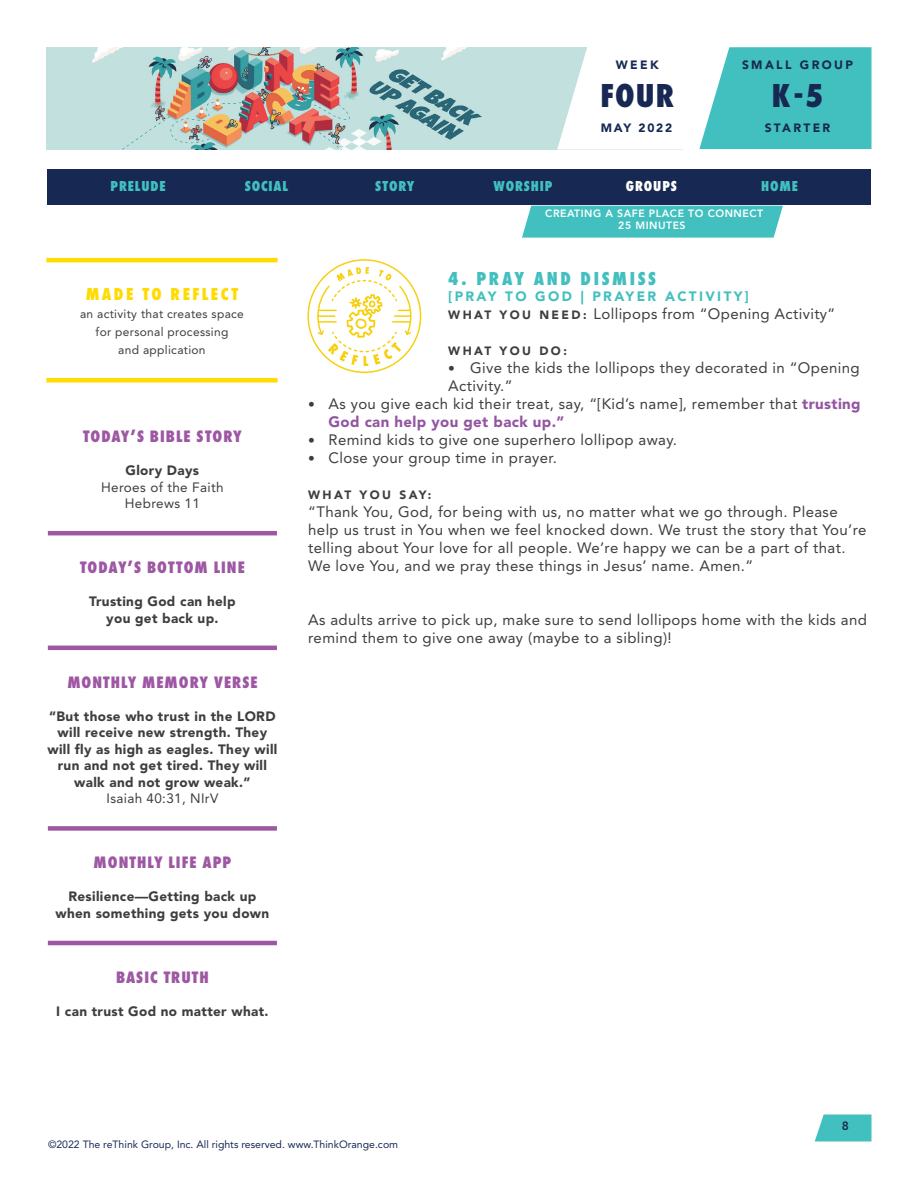
<style>
.page{position:relative;width:918px;height:1188px;background:#fff}
.page>*{position:absolute;margin:0;border:0;box-sizing:border-box;transform-origin:0 0}
.t1{font:800 34.5px "Futura PT Cond";color:#172953}
.Paragraph_Style_1{font:800 19.5px "Futura PT Cond";letter-spacing:.135em;color:#42c0bf}
.t2{font:800 18px "Futura PT Cond";letter-spacing:.135em;color:#ffdb01}
.t3{font:800 17.25px "Futura PT Cond";letter-spacing:.06em;color:#9d57a3}
.Paragraph_Style_1-2{font:15px/18px "Avenir LT Std";letter-spacing:.025em;color:#3e3e3f}
.t4{font:800 15px "Futura PT Cond";letter-spacing:.06em;color:#42c0bf}
.t5{font:800 15px "Futura PT Cond";letter-spacing:.06em;color:#fff}
.t6{font:900 13.5px/16.5px "Avenir LT Std";letter-spacing:.025em;color:#3e3e3f;text-align:center}
.t7{font:13.5px/16.5px "Avenir LT Std";letter-spacing:.025em;color:#3e3e3f;text-align:center}
.Paragraph_Style_1-3{font:900 13.5px "Avenir LT Std";letter-spacing:.175em;color:#42c0bf}
.t8{font:12px/18px "Avenir LT Std";letter-spacing:.025em;color:#3e3e3f;text-align:center}
.t9{font:900 12px "Avenir LT Std";letter-spacing:.2em;color:#172953}
.Paragraph_Style_1-4{font:900 12px "Avenir LT Std";letter-spacing:.2em;color:#3e3e3f}
.t10{font:800 12px "Avenir LT Std";color:#172953}
.t11{font:10.5px "Avenir LT Std";color:#172953}
.t12{font:800 10.5px/12px "Avenir LT Std";letter-spacing:.05em;color:#fff;text-align:center}
.s1{font-weight:900;font-size:12px}
.s2{font-family:"Avenir";font-size:13.5px}
.s3{font-weight:900;color:#9255a2}
</style>
<div class="page">
<img style="left:46px;top:47px;width:511px;height:102px">
<svg style="left:557px;top:47px;width:315px;height:103px"></svg>
<svg style="left:815px;top:1114px;width:57px;height:28px;background:#57c7c6"></svg>
<hr style="left:48px;top:531px;width:229px;height:4px;background:#9d57a3">
<hr style="left:48px;top:646px;width:229px;height:4px;background:#9d57a3">
<div style="left:48px;top:826px;width:229px;height:5px;background:#9d57a3"></div>
<hr style="left:48px;top:941px;width:229px;height:4px;background:#9d57a3">
<svg style="left:307px;top:259px;width:114px;height:114px"></svg>
<div style="left:47px;top:170px;width:824px;height:36px;background:#172953"></div>
<hr style="left:46px;top:378px;width:232px;height:4px;background:#ffdb01">
<hr style="left:46px;top:258px;width:232px;height:4px;background:#ffdb01">
<div style="left:522px;top:206px;width:261px;height:32px;background:#42c0bf"></div>
<p class="t9" style="left:616px;top:58px;width:44px">WEEK</p>
<p class="t9" style="left:742px;top:58px;width:113px">SMALL GROUP</p>
<h1 class="t1" style="left:600px;top:75px;width:75px">FOUR</h1>
<h1 class="t1" style="left:772px;top:75px;width:53px">K-5</h1>
<p class="t9" style="left:765px;top:121px;width:67px">STARTER</p>
<p class="t9" style="left:601px;top:121px;width:73px">MAY 2022</p>
<p class="t4" style="left:111px;top:177px;width:57px">PRELUDE</p>
<p class="t4" style="left:245px;top:177px;width:45px">SOCIAL</p>
<p class="t4" style="left:375px;top:177px;width:41px">STORY</p>
<p class="t4" style="left:494px;top:177px;width:60px">WORSHIP</p>
<p class="t5" style="left:626px;top:177px;width:53px">GROUPS</p>
<p class="t4" style="left:761px;top:177px;width:38px">HOME</p>
<p class="t2" style="left:86px;top:284px;width:154px">MADE TO REFLECT</p>
<p class="t8" style="left:80px;top:305px;width:165px">an activity that creates space for personal processing<br>and application</p>
<p class="t3" style="left:83px;top:426px;width:160px">TODAY’S BIBLE STORY</p>
<p class="t6" style="left:126px;top:462px;width:75px">Glory Days</p>
<p class="t7" style="left:101px;top:479px;width:124px">Heroes of the Faith<br>Hebrews 11</p>
<p class="t3" style="left:80px;top:557px;width:166px">TODAY’S BOTTOM LINE</p>
<p class="t6" style="left:89px;top:593px;width:148px">Trusting God can help you get back up.</p>
<p class="t3" style="left:67px;top:672px;width:192px">MONTHLY MEMORY VERSE</p>
<p class="t6" style="left:47px;top:708px;width:231px">“But those who trust in the LORD will receive new strength. They will fly as high as eagles. They will run and not get tired. They will walk and not grow weak.”</p>
<p class="t7" style="left:107px;top:791px;width:113px">Isaiah 40:31, NIrV</p>
<p class="t3" style="left:94px;top:853px;width:139px">MONTHLY LIFE APP</p>
<p class="t6" style="left:56px;top:888px;width:215px">Resilience—Getting back up when something gets you down</p>
<p class="t3" style="left:116px;top:967px;width:94px">BASIC TRUTH</p>
<p class="t6" style="left:56px;top:1003px;width:214px">I can trust God no matter what.</p>
<p class="t12" style="left:545px;top:207px;width:219px">CREATING A SAFE PLACE TO CONNECT<br>25 MINUTES</p>
<p class="Paragraph_Style_1" style="left:448px;top:267px;width:209px">4. PRAY AND DISMISS</p>
<p class="Paragraph_Style_1-3" style="left:448px;top:289px;width:302px">[PRAY TO GOD | PRAYER ACTIVITY]</p>
<p class="Paragraph_Style_1-2" style="left:448px;top:305px;width:389px"><span class="s1">W H AT Y O U N E E D :</span> Lollipops from “Opening Activity”</p>
<p class="Paragraph_Style_1-4" style="left:448px;top:344px;width:120px">WHAT YOU DO:</p>
<p class="Paragraph_Style_1-2" style="left:448px;top:359px;width:413px"><span class="s2">•</span> Give the kids the lollipops they decorated in “Opening<br>Activity.”</p>
<p class="Paragraph_Style_1-2" style="left:328px;top:395px;width:534px;text-indent:-20px"><span class="s2">•</span> As you give each kid their treat, say, “[Kid’s name], remember that <span class="s3">trusting<br>God can help you get back up.”</span></p>
<p class="Paragraph_Style_1-2" style="left:308px;top:431px;width:370px"><span class="s2">•</span> Remind kids to give one superhero lollipop away.</p>
<p class="Paragraph_Style_1-2" style="left:308px;top:449px;width:250px"><span class="s2">•</span> Close your group time in prayer.</p>
<p class="Paragraph_Style_1-4" style="left:308px;top:488px;width:125px">WHAT YOU SAY:</p>
<p class="Paragraph_Style_1-2" style="left:308px;top:503px;width:560px">“Thank You, God, for being with us, no matter what we go through. Please help us trust in You when we feel knocked down. We trust the story that You’re telling about Your love for all people. We’re happy we can be a part of that.<br>We love You, and we pray these things in Jesus’ name. Amen.”</p>
<p class="Paragraph_Style_1-2" style="left:308px;top:611px;width:560px">As adults arrive to pick up, make sure to send lollipops home with the kids and remind them to give one away (maybe to a sibling)!</p>
<p class="t10" style="left:842px;top:1118px;width:9px">8</p>
<p class="t11" style="left:48px;top:1138px;width:352px">©2022 The reThink Group, Inc. All rights reserved. www.ThinkOrange.com</p>
</div>
